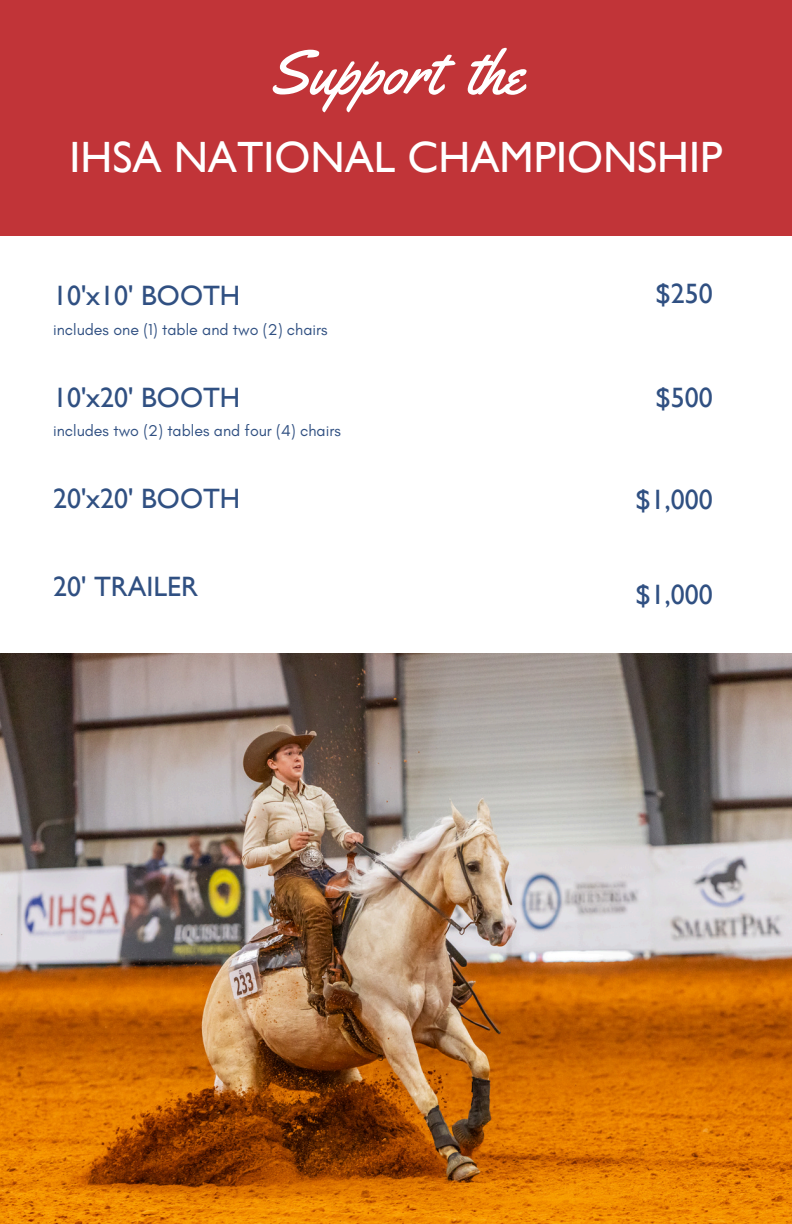
<style>
.page{position:relative;width:792px;height:1224px;background:#fff}
.page>*{position:absolute;margin:0;border:0;box-sizing:border-box;transform-origin:0 0}
.t1{font:62px "Yellowtail";color:#fff}
.t2{font:43.8px "Gill Sans";color:#fff}
.t3{font:28px "Gill Sans";color:#305082}
.t4{font:16px "Glacial Indifference";color:#305082}
</style>
<div class="page">
<img style="left:0;top:654px;width:792px;height:570px">
<div style="left:0;top:0;width:792px;height:236px;background:#c13438"></div>
<h4 class="t1" style="left:268px;top:33px;width:257px">Support the</h4>
<h4 class="t2" style="left:70px;top:132px;width:654px">IHSA NATIONAL CHAMPIONSHIP</h4>
<h1 class="t3" style="left:53px;top:279px;width:189px">10'x10' BOOTH</h1>
<h2 class="t4" style="left:53px;top:319px;width:276px">includes one (1) table and two (2) chairs</h2>
<h4 class="t3" style="left:656px;top:277px;width:59px">$250</h4>
<p class="t3" style="left:53px;top:381px;width:189px">10'x20' BOOTH</p>
<p class="t4" style="left:53px;top:421px;width:289px">includes two (2) tables and four (4) chairs</p>
<h3 class="t3" style="left:656px;top:381px;width:59px">$500</h3>
<p class="t3" style="left:53px;top:482px;width:189px">20'x20' BOOTH</p>
<h4 class="t3" style="left:636px;top:483px;width:79px">$1,000</h4>
<p class="t3" style="left:53px;top:570px;width:147px">20' TRAILER</p>
<h4 class="t3" style="left:636px;top:578px;width:79px">$1,000</h4>
</div>
